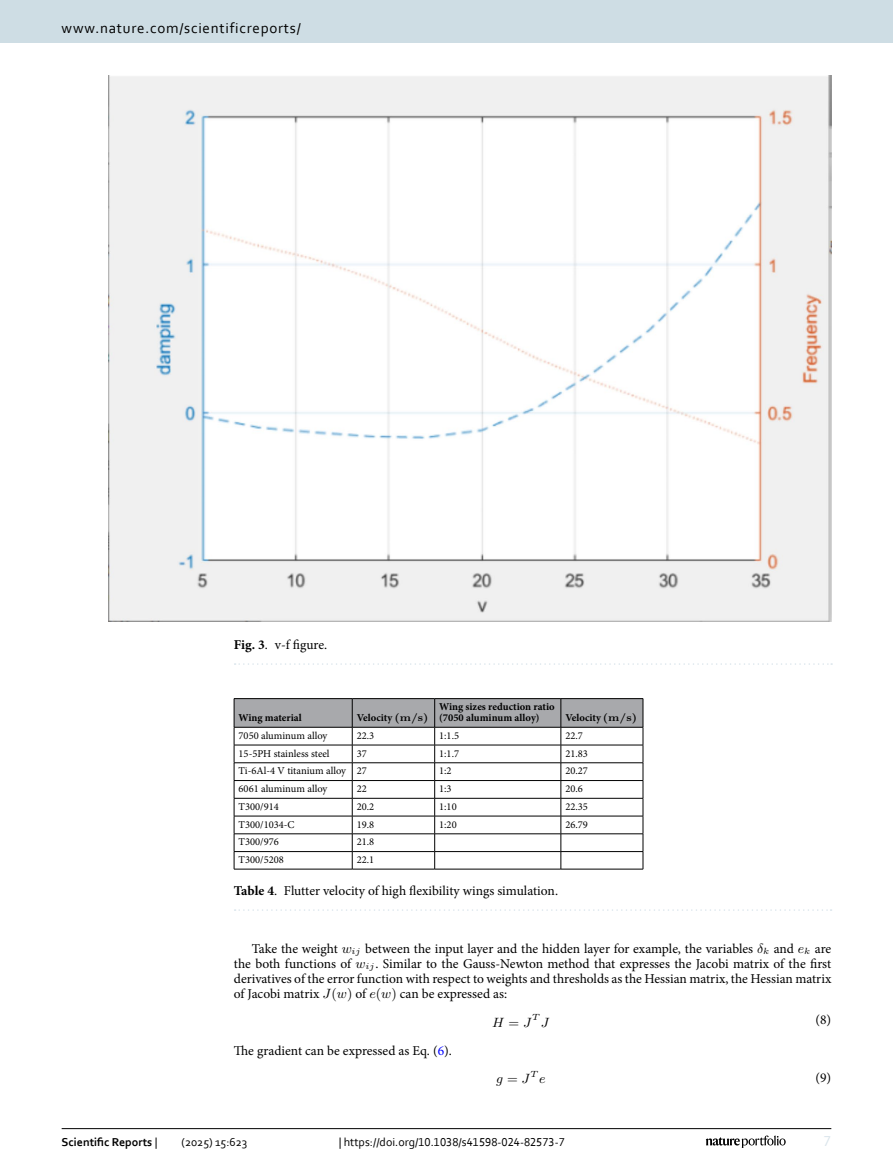
<style>
.page{position:relative;width:893px;height:1174px;background:#fff}
.page>*{position:absolute;margin:0;border:0;box-sizing:border-box;transform-origin:0 0}
.t1{font:15px "Corbel";letter-spacing:.05em;color:#000}
.t2{font:15px "Corbel";color:#d9e4eb}
.Body_Text_Indent{font:13.5px/15px "Minion Pro";color:#000;text-align:justify}
.Table_Caption{font:13.5px "Minion Pro";color:#000}
.Body_Text{font:13.5px "Minion Pro";color:#000}
.Figure_Caption{font:13.5px "Minion Pro";color:#000}
.t3{font:13.5px "LM Math Italic 9";color:#000}
.EQ{font:13.5px "Minion Pro";color:#000}
.t4{font:12px "Corbel";color:#000}
.t5{font:700 12px "Corbel";color:#000}
.Table_Body{font:10.5px "Minion Pro";color:#000}
.Table_Head{font:700 10.5px "Minion Pro";color:#000}
.t6{font:9px "LM Math Italic 6";color:#000}
.s1{font-weight:700}
.s2{font-family:"LM Roman 7"}
.s3{font-family:"LM Math Italic 7"}
.s4{font-family:"LM Math Italic 9"}
.s5{font-family:"LM Roman 9"}
.s6{color:#00f}
.s7{font-weight:400}
</style>
<div class="page">
<hr style="left:352px;top:869px;width:83px;height:1px;background:#000">
<hr style="left:435px;top:869px;width:126px;height:1px;background:#000">
<svg style="left:234px;top:698px;width:410px;height:171px"></svg>
<hr style="left:561px;top:869px;width:82px;height:1px;background:#000">
<hr style="left:234px;top:869px;width:118px;height:1px;background:#000">
<svg style="left:235px;top:909px;width:597px;height:1px"></svg>
<img style="left:108px;top:76px;width:723px;height:545px">
<svg style="left:235px;top:663px;width:597px;height:2px"></svg>
<hr style="left:62px;top:1128px;width:769px;height:1px;background:#000">
<svg style="left:706px;top:1135px;width:80px;height:12px"></svg>
<div style="left:0;top:0;width:893px;height:43px;background:#cedde4"></div>
<p class="t1" style="left:62px;top:18px;width:241px">www.nature.com/scientificreports/</p>
<p class="Figure_Caption" style="left:234px;top:635px;width:95px"><span class="s1">Fig. 3</span>. v-f figure.</p>
<p class="Table_Head" style="left:239px;top:710px;width:65px">Wing material</p>
<p class="Table_Head" style="left:357px;top:710px;width:73px">Velocity <span class="s2">(m</span><span class="s3">/</span><span class="s2">s)</span></p>
<p class="Table_Head" style="left:439px;top:699px;width:117px">Wing sizes reduction ratio</p>
<p class="Table_Head" style="left:439px;top:710px;width:102px">(7050 aluminum alloy)</p>
<p class="Table_Head" style="left:565px;top:710px;width:73px">Velocity <span class="s2">(m</span><span class="s3">/</span><span class="s2">s)</span></p>
<p class="Table_Body" style="left:239px;top:728px;width:90px">7050 aluminum alloy</p>
<p class="Table_Body" style="left:357px;top:728px;width:19px">22.3</p>
<p class="Table_Body" style="left:439px;top:728px;width:21px">1:1.5</p>
<p class="Table_Body" style="left:565px;top:728px;width:19px">22.7</p>
<p class="Table_Body" style="left:239px;top:746px;width:93px">15-5PH stainless steel</p>
<p class="Table_Body" style="left:357px;top:746px;width:12px">37</p>
<p class="Table_Body" style="left:439px;top:746px;width:21px">1:1.7</p>
<p class="Table_Body" style="left:565px;top:746px;width:24px">21.83</p>
<p class="Table_Body" style="left:239px;top:764px;width:109px">Ti-6Al-4 V titanium alloy</p>
<p class="Table_Body" style="left:357px;top:764px;width:12px">27</p>
<p class="Table_Body" style="left:439px;top:764px;width:14px">1:2</p>
<p class="Table_Body" style="left:565px;top:764px;width:24px">20.27</p>
<p class="Table_Body" style="left:239px;top:781px;width:90px">6061 aluminum alloy</p>
<p class="Table_Body" style="left:357px;top:781px;width:12px">22</p>
<p class="Table_Body" style="left:439px;top:781px;width:14px">1:3</p>
<p class="Table_Body" style="left:565px;top:781px;width:19px">20.6</p>
<p class="Table_Body" style="left:239px;top:799px;width:42px">T300/914</p>
<p class="Table_Body" style="left:357px;top:799px;width:19px">20.2</p>
<p class="Table_Body" style="left:439px;top:799px;width:19px">1:10</p>
<p class="Table_Body" style="left:565px;top:799px;width:24px">22.35</p>
<p class="Table_Body" style="left:239px;top:817px;width:57px">T300/1034-C</p>
<p class="Table_Body" style="left:357px;top:817px;width:19px">19.8</p>
<p class="Table_Body" style="left:439px;top:817px;width:19px">1:20</p>
<p class="Table_Body" style="left:565px;top:817px;width:24px">26.79</p>
<p class="Table_Body" style="left:239px;top:835px;width:42px">T300/976</p>
<p class="Table_Body" style="left:357px;top:835px;width:19px">21.8</p>
<p class="Table_Body" style="left:239px;top:852px;width:47px">T300/5208</p>
<p class="Table_Body" style="left:357px;top:852px;width:19px">22.1</p>
<p class="Table_Caption" style="left:234px;top:881px;width:326px"><span class="s1">Table 4</span>. Flutter velocity of high flexibility wings simulation.</p>
<p class="Body_Text_Indent" style="left:252px;top:941px;width:88px">Take the weight</p>
<p class="t6" style="left:342px;top:947px;width:20px"><sup>w</sup>ij</p>
<p class="Body_Text_Indent" style="left:365px;top:941px;width:468px">between the input layer and the hidden layer for example, the variables <span class="s4">δ</span><sub>k</sub> and <span class="s4">e</span><sub>k</sub> are</p>
<p class="Body_Text_Indent" style="left:234px;top:956px;width:119px">the both functions of</p>
<p class="t6" style="left:356px;top:962px;width:20px"><sup>w</sup>ij</p>
<p class="Body_Text_Indent" style="left:234px;top:956px;width:599px;text-indent:141px">. Similar to the Gauss-Newton method that expresses the Jacobi matrix of the first derivatives of the error function with respect to weights and thresholds as the Hessian matrix, the Hessian matrix of Jacobi matrix <span class="s4">J</span><span class="s5">(</span><span class="s4">w</span><span class="s5">)</span> of <span class="s4">e</span><span class="s5">(</span><span class="s4">w</span><span class="s5">)</span> can be expressed as:</p>
<p class="t3" style="left:492px;top:1016px;width:40px">H<span class="s5">=</span>J</p>
<p class="t6" style="left:532px;top:1013px;width:8px">T</p>
<p class="t3" style="left:541px;top:1016px;width:9px">J</p>
<p class="EQ" style="left:815px;top:1010px;width:17px">(8)</p>
<p class="Body_Text" style="left:234px;top:1041px;width:220px">The gradient can be expressed as Eq. (<span class="s6">6</span>).</p>
<p class="t6" style="left:530px;top:1070px;width:8px">T</p>
<p class="t3" style="left:539px;top:1073px;width:8px">e</p>
<p class="EQ" style="left:815px;top:1068px;width:17px">(9)</p>
<p class="t3" style="left:496px;top:1073px;width:35px">g<span class="s5">=</span>J</p>
<p class="t5" style="left:62px;top:1134px;width:97px">Scientific Reports <span class="s7">|</span></p>
<p class="t4" style="left:181px;top:1134px;width:67px">(2025) 15:623</p>
<p class="t4" style="left:339px;top:1134px;width:228px">| https://doi.org/10.1038/s41598-024-82573-7</p>
<p class="t2" style="left:824px;top:1132px;width:9px">7</p>
</div>
